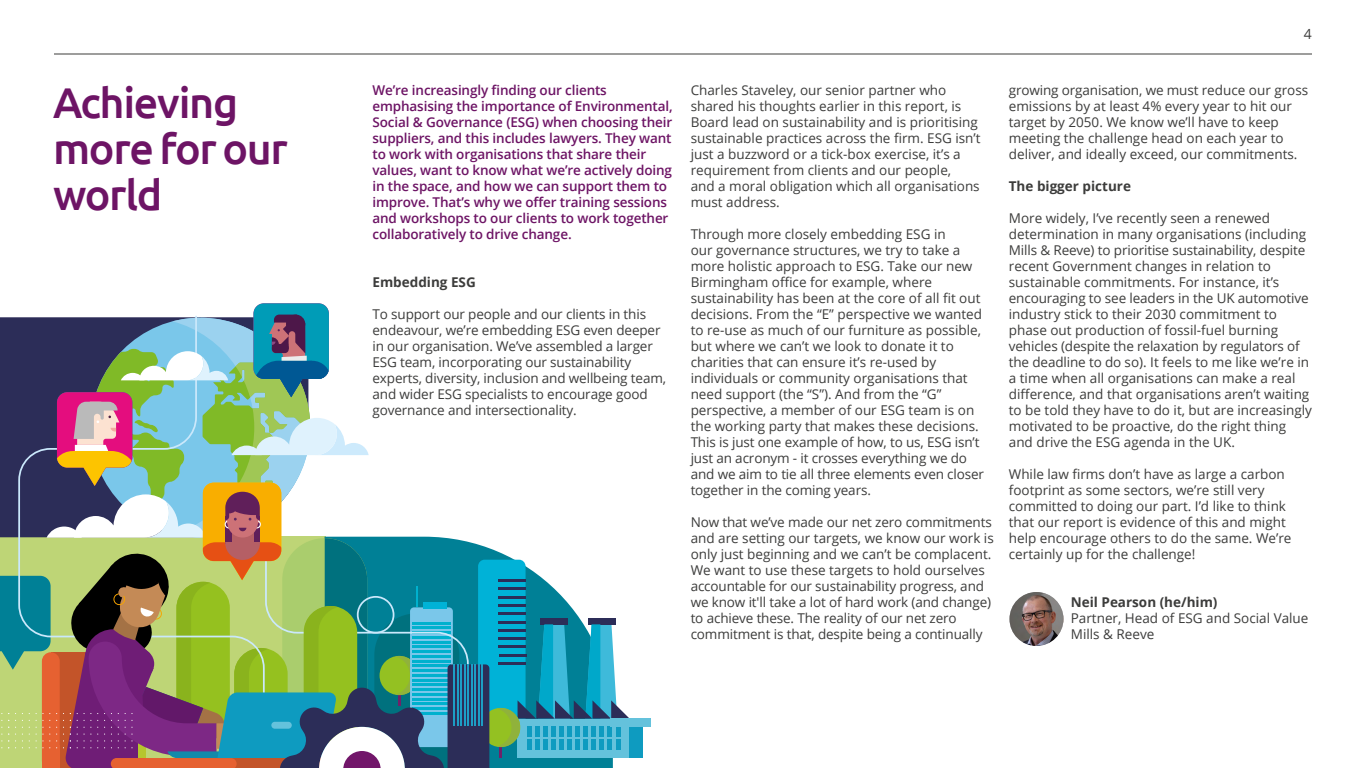
<style>
.page{position:relative;width:1366px;height:768px;background:#fff}
.page>*{position:absolute;margin:0;border:0;box-sizing:border-box;transform-origin:0 0}
.t1{font:500 43px/46px "Ubuntu";letter-spacing:-.03em;color:#6d1465}
.t2{font:14px "Open Sans";color:#3c3c3b}
.t3{font:13.5px/16px "Open Sans";color:#3c3c3b}
.t4{font:600 13.5px/16px "Open Sans";letter-spacing:-.01em;color:#6d1465}
.t5{font:700 13.5px "Open Sans";color:#3c3c3b}
</style>
<div class="page">
<div style="left:610px;top:719px;width:41px;height:8px;background:#64c2dc"></div>
<div style="left:630px;top:727px;width:13px;height:30px;background:#0e9bc0"></div>
<svg style="left:0;top:303px;width:630px;height:465px"></svg>
<hr style="left:54px;top:54px;width:1258px;height:1px;background:#3c3c3b">
<img style="left:1010px;top:592px;width:54px;height:54px;border-radius:27px">
<h1 class="t1" style="left:53px;top:79px;width:236px">Achieving more for our world</h1>
<p class="t2" style="left:1304px;top:24px;width:10px">4</p>
<p class="t4" style="left:372px;top:82px;width:302px">We’re increasingly finding our clients emphasising the importance of Environmental, Social &amp; Governance (ESG) when choosing their suppliers, and this includes lawyers. They want to work with organisations that share their values, want to know what we’re actively doing in the space, and how we can support them to improve. That’s why we offer training sessions and workshops to our clients to work together collaboratively to drive change.</p>
<p class="t5" style="left:372px;top:273px;width:105px">Embedding ESG</p>
<p class="t3" style="left:372px;top:306px;width:295px">To support our people and our clients in this endeavour, we’re embedding ESG even deeper in our organisation. We’ve assembled a larger ESG team, incorporating our sustainability experts, diversity, inclusion and wellbeing team, and wider ESG specialists to encourage good governance and intersectionality.</p>
<p class="t3" style="left:691px;top:82px;width:292px">Charles Staveley, our senior partner who shared his thoughts earlier in this report, is Board lead on sustainability and is prioritising sustainable practices across the firm. ESG isn’t just a buzzword or a tick-box exercise, it’s a requirement from clients and our people,<br>and a moral obligation which all organisations must address.</p>
<p class="t3" style="left:691px;top:226px;width:295px">Through more closely embedding ESG in<br>our governance structures, we try to take a more holistic approach to ESG. Take our new Birmingham office for example, where sustainability has been at the core of all fit out decisions. From the “E” perspective we wanted to re-use as much of our furniture as possible, but where we can’t we look to donate it to charities that can ensure it’s re-used by individuals or community organisations that need support (the “S”). And from the “G” perspective, a member of our ESG team is on the working party that makes these decisions.<br>This is just one example of how, to us, ESG isn’t just an acronym - it crosses everything we do and we aim to tie all three elements even closer together in the coming years.</p>
<p class="t3" style="left:691px;top:514px;width:305px">Now that we’ve made our net zero commitments and are setting our targets, we know our work is only just beginning and we can’t be complacent.<br>We want to use these targets to hold ourselves accountable for our sustainability progress, and we know it'll take a lot of hard work (and change) to achieve these. The reality of our net zero commitment is that, despite being a continually</p>
<p class="t3" style="left:1009px;top:82px;width:301px">growing organisation, we must reduce our gross emissions by at least 4% every year to hit our target by 2050. We know we’ll have to keep meeting the challenge head on each year to deliver, and ideally exceed, our commitments.</p>
<p class="t5" style="left:1009px;top:177px;width:124px">The bigger picture</p>
<p class="t3" style="left:1009px;top:210px;width:305px">More widely, I’ve recently seen a renewed determination in many organisations (including Mills &amp; Reeve) to prioritise sustainability, despite recent Government changes in relation to sustainable commitments. For instance, it’s encouraging to see leaders in the UK automotive industry stick to their 2030 commitment to phase out production of fossil-fuel burning vehicles (despite the relaxation by regulators of the deadline to do so). It feels to me like we’re in a time when all organisations can make a real difference, and that organisations aren’t waiting to be told they have to do it, but are increasingly motivated to be proactive, do the right thing and drive the ESG agenda in the UK.</p>
<p class="t3" style="left:1009px;top:466px;width:284px">While law firms don’t have as large a carbon footprint as some sectors, we’re still very committed to doing our part. I’d like to think that our report is evidence of this and might help encourage others to do the same. We’re certainly up for the challenge!</p>
<p class="t5" style="left:1071px;top:593px;width:148px">Neil Pearson (he/him)</p>
<p class="t3" style="left:1071px;top:610px;width:239px">Partner, Head of ESG and Social Value<br>Mills &amp; Reeve</p>
</div>
